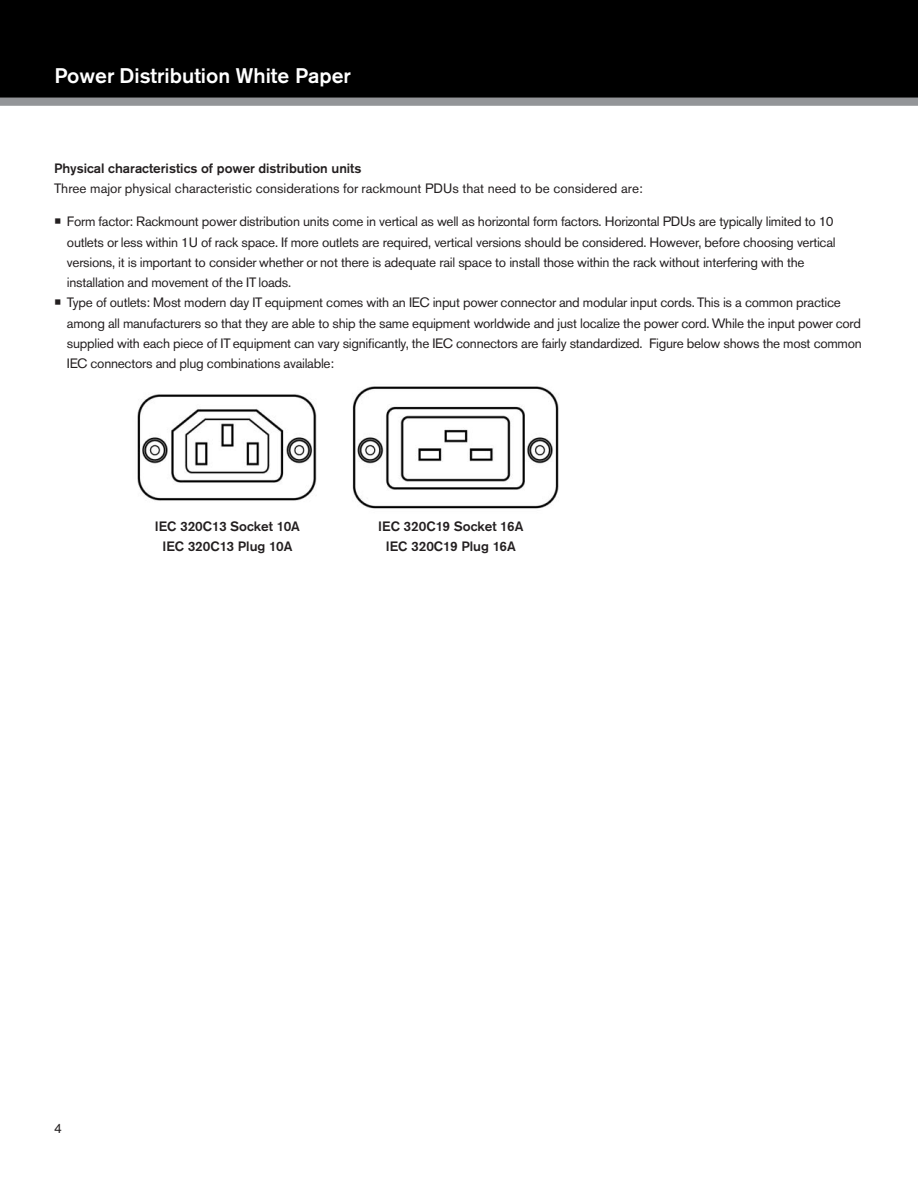
<style>
.page{position:relative;width:918px;height:1188px;background:#fff}
.page>*{position:absolute;margin:0;border:0;box-sizing:border-box;transform-origin:0 0}
.t1{font:500 21px "Akzidenz Grotesk BQ";color:#fff}
.t2{font:13.5px/20.2px "Akzidenz Grotesk BQ";letter-spacing:-.02em;color:#231f20}
.t3{font:500 13.5px/20.2px "Akzidenz Grotesk BQ";color:#231f20;text-align:center}
.t4{font:13.5px "Akzidenz Grotesk BQ";color:#231f20}
</style>
<div class="page">
<div style="left:0;top:0;width:918px;height:98px;background:#000"></div>
<div style="left:0;top:98px;width:918px;height:8px;background:#939598"></div>
<img style="left:137px;top:386px;width:422px;height:123px">
<h1 class="t1" style="left:55px;top:68px;width:298px">Power Distribution White Paper</h1>
<p class="t3" style="left:54px;top:160px;width:309px">Physical characteristics of power distribution units</p>
<p class="t4" style="left:54px;top:184px;width:590px">Three major physical characteristic considerations for rackmount PDUs that need to be considered are:</p>
<p class="t2" style="left:67px;top:213px;width:796px">Form factor: Rackmount power distribution units come in vertical as well as horizontal form factors. Horizontal PDUs are typically limited to 10 outlets or less within 1U of rack space. If more outlets are required, vertical versions should be considered. However, before choosing vertical versions, it is important to consider whether or not there is adequate rail space to install those within the rack without interfering with the installation and movement of the IT loads.<br>Type of outlets: Most modern day IT equipment comes with an IEC input power connector and modular input cords. This is a common practice among all manufacturers so that they are able to ship the same equipment worldwide and just localize the power cord. While the input power cord supplied with each piece of IT equipment can vary significantly, the IEC connectors are fairly standardized. Figure below shows the most common IEC connectors and plug combinations available:</p>
<p class="t3" style="left:155px;top:517px;width:147px">IEC 320C13 Socket 10A<br>IEC 320C13 Plug 10A</p>
<p class="t3" style="left:378px;top:517px;width:147px">IEC 320C19 Socket 16A<br>IEC 320C19 Plug 16A</p>
<p class="t2" style="left:54px;top:1119px;width:9px">4</p>
</div>
